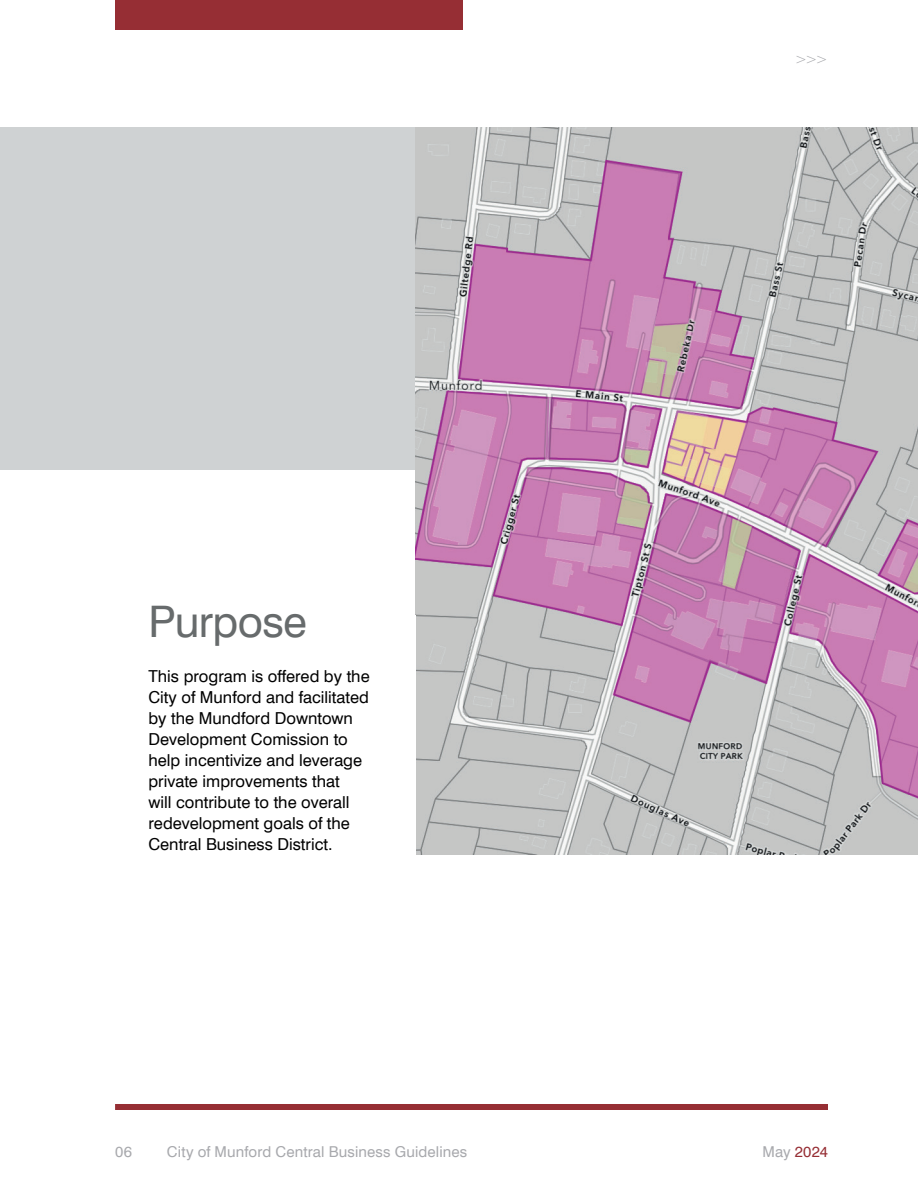
<style>
.page{position:relative;width:918px;height:1188px;background:#fff}
.page>*{position:absolute;margin:0;border:0;box-sizing:border-box;transform-origin:0 0}
.t1{font:43.5px "Swiss 721 BT";letter-spacing:-.015em;color:#676b6c}
.t2{font:16.5px/21px "Swiss 721 BT";color:#000001}
.t3{font:15px "Swiss 721 BT";letter-spacing:.01em;color:#a8a9ad}
.t4{font:15px "Swiss 721 BT";letter-spacing:.01em;color:#962e34}
.t5{font:300 15px "Swiss 721 BT";color:#a8a9ad}
.s1{color:#a8a9ad}
</style>
<div class="page">
<div style="left:115px;top:0;width:348px;height:30px;background:#962e34"></div>
<div style="left:115px;top:1104px;width:713px;height:6px;background:#962e34"></div>
<div style="left:0;top:128px;width:918px;height:342px;background:#cfd2d3"></div>
<img style="left:416px;top:128px;width:502px;height:727px">
<h1 class="t1" style="left:148px;top:596px;width:160px">Purpose</h1>
<p class="t2" style="left:148px;top:665px;width:223px">This program is offered by the<br>City of Munford and facilitated by the Mundford Downtown<br>Development Comission to help incentivize and leverage private improvements that<br>will contribute to the overall redevelopment goals of the<br>Central Business District.</p>
<p class="t5" style="left:795px;top:49px;width:35px">&gt;&gt;&gt;</p>
<p class="t3" style="left:115px;top:1142px;width:18px">06</p>
<p class="t3" style="left:167px;top:1142px;width:302px">City of Munford Central Business Guidelines</p>
<p class="t4" style="left:763px;top:1142px;width:67px"><span class="s1">May</span> 2024</p>
</div>
